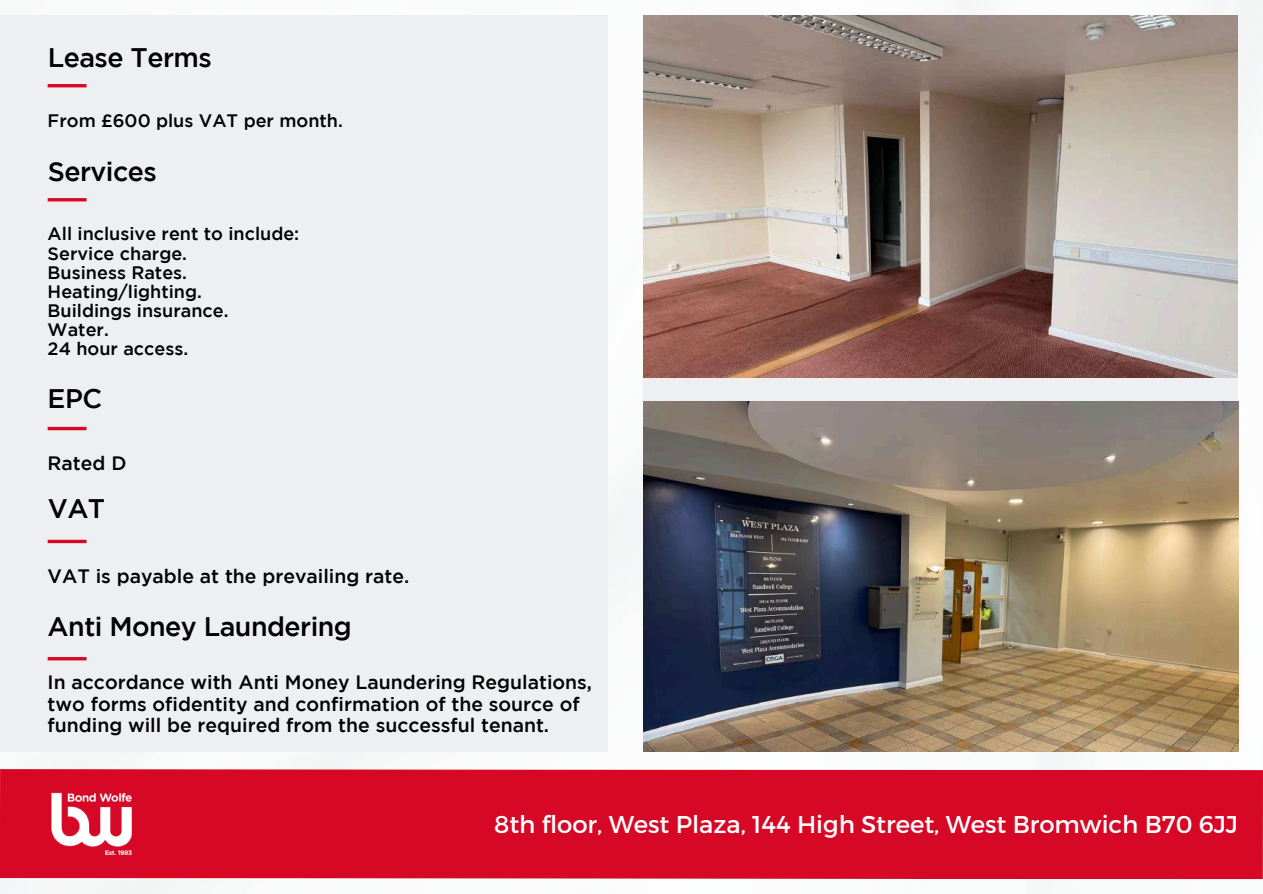
<style>
.page{position:relative;width:1263px;height:894px;background:#fff}
.page>*{position:absolute;margin:0;border:0;box-sizing:border-box;transform-origin:0 0}
.t1{font:500 26.7px "Gotham";letter-spacing:-.02em;color:#000}
.t2{font:24.3px "Montserrat";color:#fff}
.t3{font:500 19.35px/21.3px "Gotham";color:#000}
.t4{font:500 18px/19.2px "Gotham";color:#000}
</style>
<div class="page">
<img style="left:0;top:0;width:1263px;height:893px">
<div style="left:0;top:768px;width:1263px;height:111px;background:#d70826"></div>
<img style="left:48px;top:787px;width:88px;height:72px">
<div style="left:0;top:15px;width:608px;height:736px;background:#edeff1"></div>
<hr style="left:48px;top:198px;width:39px;height:3px;background:#d70826">
<hr style="left:48px;top:427px;width:39px;height:3px;background:#d70826">
<svg style="left:48px;top:539px;width:39px;height:4px"></svg>
<div style="left:644px;top:15px;width:594px;height:722px;background:#edeff1"></div>
<hr style="left:48px;top:84px;width:39px;height:3px;background:#d70826">
<svg style="left:48px;top:657px;width:39px;height:3px"></svg>
<img style="left:643px;top:15px;width:594px;height:362px">
<img style="left:643px;top:401px;width:595px;height:350px">
<h1 class="t1" style="left:48px;top:48px;width:166px">Lease Terms</h1>
<p class="t4" style="left:48px;top:112px;width:297px">From £600 plus VAT per month.</p>
<h1 class="t1" style="left:48px;top:162px;width:111px">Services</h1>
<p class="t4" style="left:48px;top:226px;width:253px">All inclusive rent to include:<br>Service charge.<br>Business Rates.<br>Heating/lighting.<br>Buildings insurance.<br>Water.<br>24 hour access.</p>
<h1 class="t1" style="left:48px;top:388px;width:56px">EPC</h1>
<p class="t3" style="left:48px;top:454px;width:80px">Rated D</p>
<h1 class="t1" style="left:48px;top:499px;width:59px">VAT</h1>
<p class="t3" style="left:48px;top:567px;width:363px">VAT is payable at the prevailing rate.</p>
<h1 class="t1" style="left:48px;top:616px;width:306px">Anti Money Laundering</h1>
<p class="t3" style="left:48px;top:673px;width:546px">In accordance with Anti Money Laundering Regulations, two forms ofidentity and confirmation of the source of funding will be required from the successful tenant.</p>
<p class="t2" style="left:494px;top:808px;width:745px">8th floor, West Plaza, 144 High Street, West Bromwich B70 6JJ</p>
</div>
